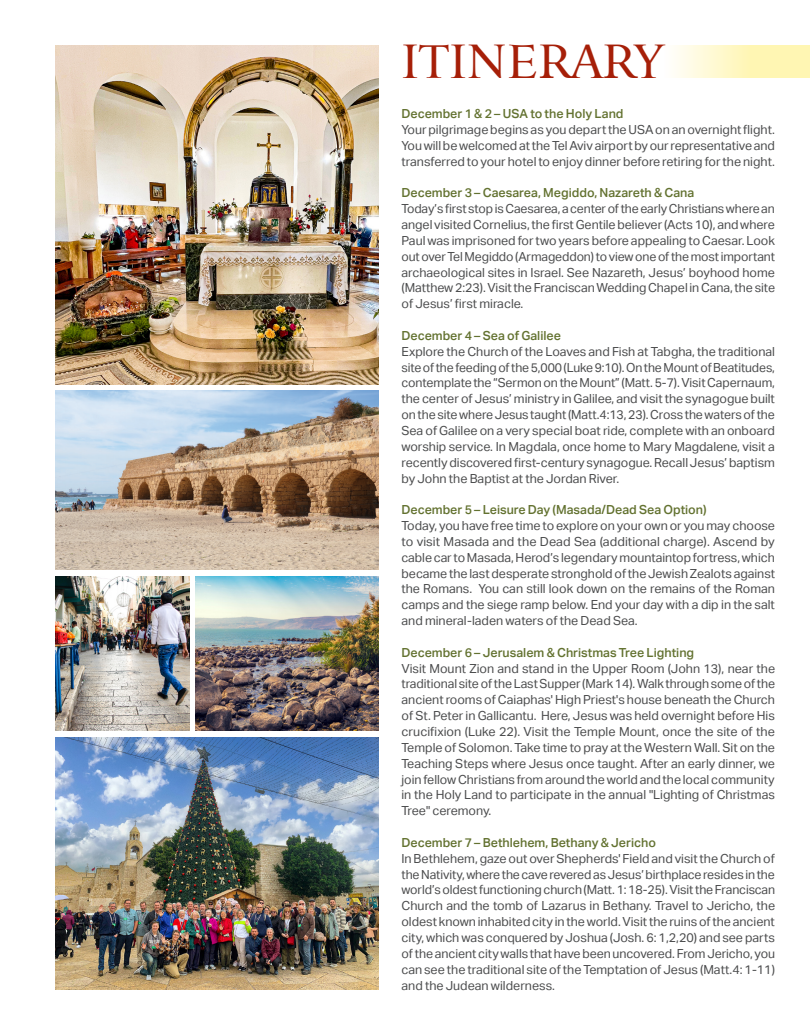
<style>
.page{position:relative;width:810px;height:1035px;background:#fff}
.page>*{position:absolute;margin:0;border:0;box-sizing:border-box;transform-origin:0 0}
.t1{font:47.5px "Iowan Old Style Titling";color:#a61f08;scale:1.05 1}
.t2{font:12.5px/15.9px "Aktiv Grotesk";color:#4b4c4d;text-align:justify}
.t3{font:500 12.5px "Aktiv Grotesk";color:#637230}
</style>
<div class="page">
<img style="left:55px;top:737px;width:324px;height:253px">
<img style="left:195px;top:576px;width:184px;height:155px">
<img style="left:55px;top:576px;width:135px;height:155px">
<img style="left:55px;top:391px;width:324px;height:179px">
<img style="left:55px;top:45px;width:324px;height:339px">
<svg style="left:676px;top:45px;width:134px;height:33px;background:#fff7c5"></svg>
<h1 class="t1" style="left:402px;top:34px;width:250px">ITINERARY</h1>
<p class="t3" style="left:402px;top:106px;width:224px">December 1 &amp; 2 – USA to the Holy Land</p>
<p class="t2" style="left:402px;top:122px;width:375px">Your pilgrimage begins as you depart the USA on an overnight flight.<br>You will be welcomed at the Tel Aviv airport by our representative and transferred to your hotel to enjoy dinner before retiring for the night.</p>
<p class="t3" style="left:402px;top:186px;width:294px">December 3 – Caesarea, Megiddo, Nazareth &amp; Cana</p>
<p class="t2" style="left:402px;top:201px;width:375px">Today’s first stop is Caesarea, a center of the early Christians where an angel visited Cornelius, the first Gentile believer (Acts 10), and where Paul was imprisoned for two years before appealing to Caesar. Look out over Tel Megiddo (Armageddon) to view one of the most important archaeological sites in Israel. See Nazareth, Jesus’ boyhood home (Matthew 2:23). Visit the Franciscan Wedding Chapel in Cana, the site of Jesus’ first miracle.</p>
<p class="t3" style="left:402px;top:328px;width:161px">December 4 – Sea of Galilee</p>
<p class="t2" style="left:402px;top:344px;width:375px">Explore the Church of the Loaves and Fish at Tabgha, the traditional site of the feeding of the 5,000 (Luke 9:10). On the Mount of Beatitudes, contemplate the “Sermon on the Mount” (Matt. 5-7). Visit Capernaum, the center of Jesus’ ministry in Galilee, and visit the synagogue built on the site where Jesus taught (Matt.4:13, 23). Cross the waters of the Sea of Galilee on a very special boat ride, complete with an onboard worship service. In Magdala, once home to Mary Magdalene, visit a recently discovered first-century synagogue. Recall Jesus’ baptism by John the Baptist at the Jordan River.</p>
<p class="t3" style="left:402px;top:503px;width:307px">December 5 – Leisure Day (Masada/Dead Sea Option)</p>
<p class="t2" style="left:402px;top:518px;width:375px">Today, you have free time to explore on your own or you may choose to visit Masada and the Dead Sea (additional charge). Ascend by cable car to Masada, Herod’s legendary mountaintop fortress, which became the last desperate stronghold of the Jewish Zealots against the Romans. You can still look down on the remains of the Roman camps and the siege ramp below. End your day with a dip in the salt and mineral-laden waters of the Dead Sea.</p>
<p class="t3" style="left:402px;top:645px;width:294px">December 6 – Jerusalem &amp; Christmas Tree Lighting</p>
<p class="t2" style="left:402px;top:660px;width:375px">Visit Mount Zion and stand in the Upper Room (John 13), near the traditional site of the Last Supper (Mark 14). Walk through some of the ancient rooms of Caiaphas' High Priest's house beneath the Church of St. Peter in Gallicantu. Here, Jesus was held overnight before His crucifixion (Luke 22). Visit the Temple Mount, once the site of the Temple of Solomon. Take time to pray at the Western Wall. Sit on the Teaching Steps where Jesus once taught. After an early dinner, we join fellow Christians from around the world and the local community in the Holy Land to participate in the annual "Lighting of Christmas Tree" ceremony.</p>
<p class="t3" style="left:402px;top:835px;width:256px">December 7 – Bethlehem, Bethany &amp; Jericho</p>
<p class="t2" style="left:402px;top:851px;width:375px">In Bethlehem, gaze out over Shepherds' Field and visit the Church of the Nativity, where the cave revered as Jesus’ birthplace resides in the world’s oldest functioning church (Matt. 1: 18-25). Visit the Franciscan Church and the tomb of Lazarus in Bethany. Travel to Jericho, the oldest known inhabited city in the world. Visit the ruins of the ancient city, which was conquered by Joshua (Josh. 6: 1,2,20) and see parts of the ancient city walls that have been uncovered. From Jericho, you can see the traditional site of the Temptation of Jesus (Matt.4: 1-11) and the Judean wilderness.</p>
</div>
